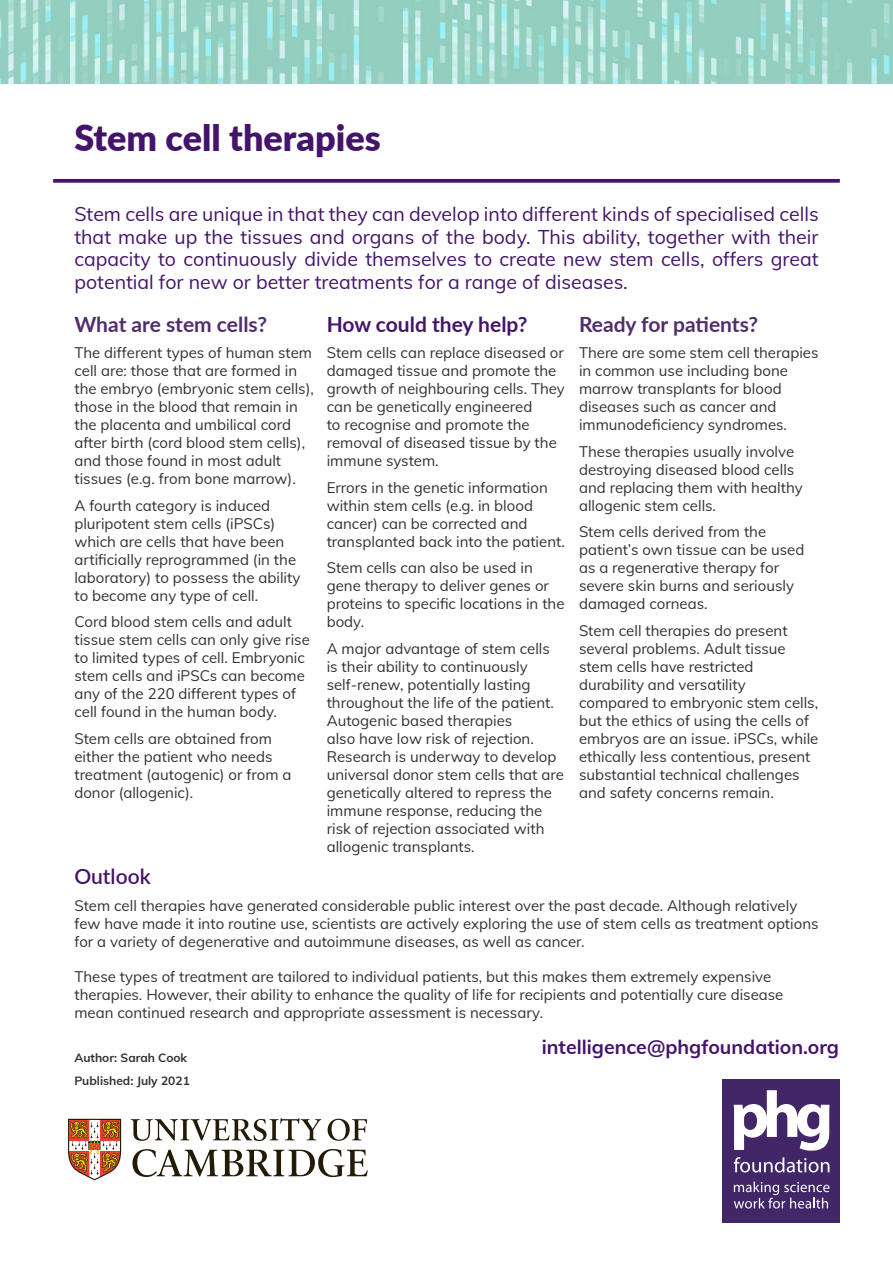
<style>
.page{position:relative;width:893px;height:1263px;background:#fff}
.page>*{position:absolute;margin:0;border:0;box-sizing:border-box;transform-origin:0 0}
.Chapter{font:900 36px "Lato";color:#44146b}
.t1{font:700 21px "Lato";color:#512d6d}
.t2{font:700 21px "Lato";color:#44146b}
.t3{font:600 21px "Lato";color:#44146b}
.t4{font:19.5px/22.5px "Mulish";color:#44146b;text-align:justify}
.subheading_2{font:700 19.5px "Mulish";color:#44146b}
.t5{font:15px/18px "Mulish";color:#352f38}
.subheading_2-2{font:700 12px "Mulish";color:#352f38}
</style>
<div class="page">
<img style="left:0;top:0;width:893px;height:84px">
<div style="left:722px;top:1079px;width:118px;height:143px;background:#422667"></div>
<svg style="left:734px;top:1090px;width:95px;height:61px"></svg>
<svg style="left:734px;top:1157px;width:95px;height:15px"></svg>
<svg style="left:734px;top:1181px;width:95px;height:27px"></svg>
<svg style="left:53px;top:179px;width:787px;height:4px;background:#512475"></svg>
<svg style="left:68px;top:1119px;width:53px;height:61px"></svg>
<svg style="left:328px;top:1119px;width:39px;height:22px"></svg>
<svg style="left:132px;top:1149px;width:236px;height:28px"></svg>
<svg style="left:131px;top:1118px;width:190px;height:23px"></svg>
<p class="Chapter" style="left:74px;top:111px;width:308px">Stem cell therapies</p>
<p class="t4" style="left:74px;top:202px;width:746px">Stem cells are unique in that they can develop into different kinds of specialised cells that make up the tissues and organs of the body. This ability, together with their capacity to continuously divide themselves to create new stem cells, offers great potential for new or better treatments for a range of diseases.</p>
<p class="t1" style="left:74px;top:308px;width:194px">What are stem cells?</p>
<p class="t5" style="left:74px;top:343px;width:241px">The different types of human stem cell are: those that are formed in the embryo (embryonic stem cells), those in the blood that remain in the placenta and umbilical cord after birth (cord blood stem cells), and those found in most adult tissues (e.g. from bone marrow).</p>
<p class="t5" style="left:74px;top:495px;width:228px">A fourth category is induced pluripotent stem cells (iPSCs) which are cells that have been artificially reprogrammed (in the laboratory) to possess the ability to become any type of cell.</p>
<p class="t5" style="left:74px;top:612px;width:237px">Cord blood stem cells and adult tissue stem cells can only give rise to limited types of cell. Embryonic stem cells and iPSCs can become any of the 220 different types of cell found in the human body.</p>
<p class="t5" style="left:74px;top:728px;width:219px">Stem cells are obtained from either the patient who needs treatment (autogenic) or from a donor (allogenic).</p>
<p class="t2" style="left:327px;top:308px;width:202px">How could they help?</p>
<p class="t5" style="left:327px;top:343px;width:240px">Stem cells can replace diseased or damaged tissue and promote the growth of neighbouring cells. They can be genetically engineered<br>to recognise and promote the removal of diseased tissue by the immune system.</p>
<p class="t5" style="left:327px;top:477px;width:240px">Errors in the genetic information within stem cells (e.g. in blood cancer) can be corrected and transplanted back into the patient.</p>
<p class="t5" style="left:327px;top:558px;width:239px">Stem cells can also be used in gene therapy to deliver genes or proteins to specific locations in the body.</p>
<p class="t5" style="left:327px;top:638px;width:239px">A major advantage of stem cells is their ability to continuously self-renew, potentially lasting throughout the life of the patient.<br>Autogenic based therapies<br>also have low risk of rejection.<br>Research is underway to develop universal donor stem cells that are genetically altered to repress the immune response, reducing the risk of rejection associated with allogenic transplants.</p>
<p class="t1" style="left:579px;top:308px;width:181px">Ready for patients?</p>
<p class="t5" style="left:579px;top:343px;width:241px">There are some stem cell therapies in common use including bone marrow transplants for blood diseases such as cancer and immunodeficiency syndromes.</p>
<p class="t5" style="left:579px;top:441px;width:225px">These therapies usually involve destroying diseased blood cells and replacing them with healthy allogenic stem cells.</p>
<p class="t5" style="left:579px;top:522px;width:227px">Stem cells derived from the patient’s own tissue can be used as a regenerative therapy for severe skin burns and seriously damaged corneas.</p>
<p class="t5" style="left:579px;top:620px;width:241px">Stem cell therapies do present several problems. Adult tissue stem cells have restricted durability and versatility compared to embryonic stem cells, but the ethics of using the cells of embryos are an issue. iPSCs, while ethically less contentious, present substantial technical challenges and safety concerns remain.</p>
<p class="t3" style="left:74px;top:861px;width:78px">Outlook</p>
<p class="t5" style="left:74px;top:896px;width:746px">Stem cell therapies have generated considerable public interest over the past decade. Although relatively few have made it into routine use, scientists are actively exploring the use of stem cells as treatment options for a variety of degenerative and autoimmune diseases, as well as cancer.</p>
<p class="t5" style="left:74px;top:967px;width:710px">These types of treatment are tailored to individual patients, but this makes them extremely expensive therapies. However, their ability to enhance the quality of life for recipients and potentially cure disease mean continued research and appropriate assessment is necessary.</p>
<p class="subheading_2-2" style="left:74px;top:1049px;width:114px">Author: Sarah Cook</p>
<p class="subheading_2-2" style="left:74px;top:1072px;width:117px">Published: July 2021</p>
<p class="subheading_2" style="left:542px;top:1033px;width:299px">intelligence@phgfoundation.org</p>
</div>
